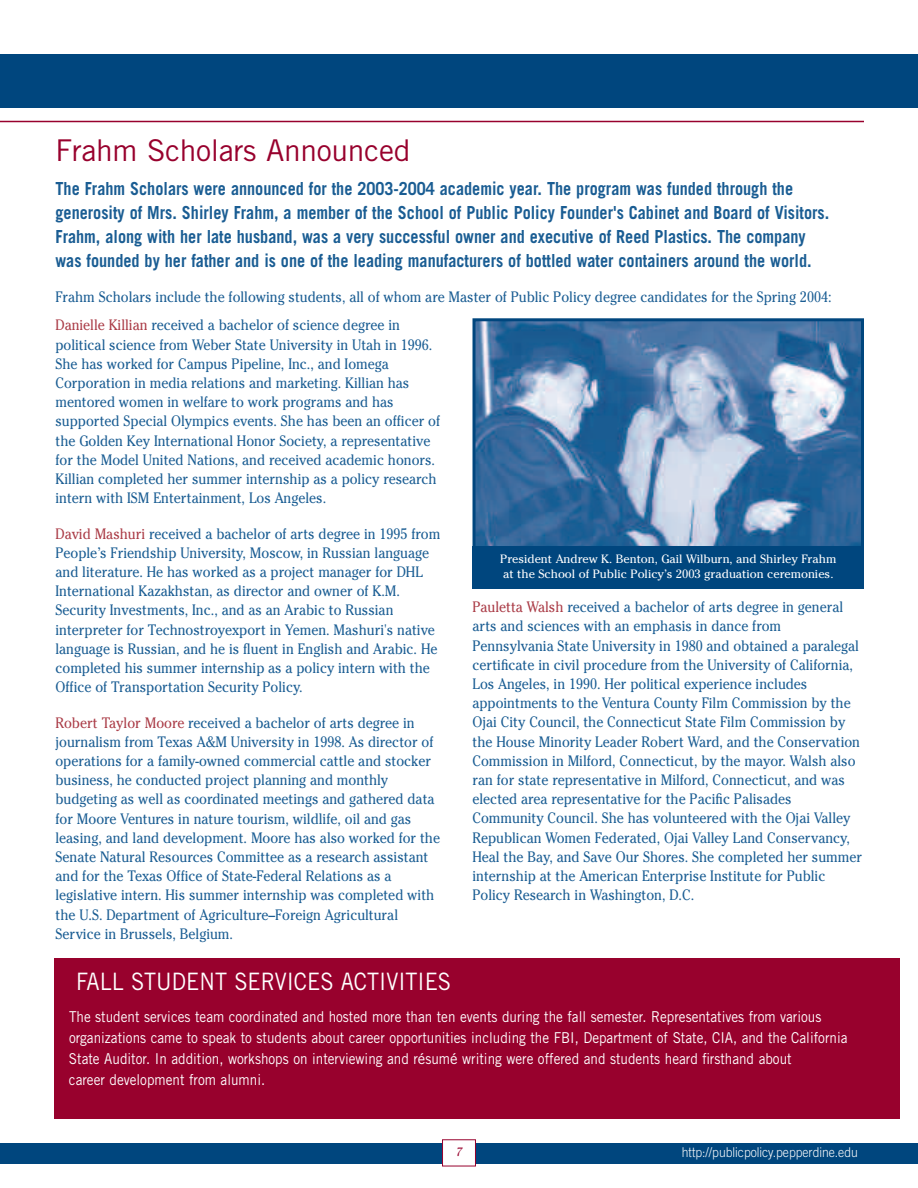
<style>
.page{position:relative;width:918px;height:1188px;background:#fff}
.page>*{position:absolute;margin:0;border:0;box-sizing:border-box;transform-origin:0 0}
.t1{font:30px "Trade Gothic";letter-spacing:-.01em;color:#98012d}
.t2{font:24px "Trade Gothic";color:#fff;scale:.9 1}
.t3{font:700 18px/24px "Trade Gothic";color:#1a5d93;scale:.9 1}
.t4{font:15px/19.2px "Cheltenham";color:#1a5d93;scale:.9 1}
.t5{font:15px/21px "Trade Gothic";color:#fff;scale:.9 1}
.t6{font:300 13.5px "Trade Gothic";color:#fff;scale:.9 1}
.t7{font:12px/15px "Cheltenham";color:#fff}
.t8{font:italic 12px "Cheltenham";color:#98012d}
.s1{color:#aa3c47}
</style>
<div class="page">
<div style="left:0;top:1143px;width:918px;height:21px;background:#00467e"></div>
<div style="left:0;top:54px;width:918px;height:54px;background:#00467e"></div>
<hr style="left:0;top:121px;width:864px;height:1px;background:#98012d">
<div style="left:443px;top:1140px;width:32px;height:26px;background:#fff"></div>
<div style="left:442px;top:1139px;width:34px;height:27px;border:1px solid #98012d"></div>
<img style="left:476px;top:322px;width:384px;height:224px">
<div style="left:472px;top:318px;width:392px;height:268px;border:3px solid #00467e"></div>
<div style="left:472px;top:546px;width:392px;height:42px;background:#00467e"></div>
<div style="left:54px;top:958px;width:846px;height:160px;background:#98012d"></div>
<h1 class="t1" style="left:56px;top:139px;width:356px">Frahm Scholars Announced</h1>
<p class="t3" style="left:56px;top:179px;width:861px">The Frahm Scholars were announced for the 2003-2004 academic year. The program was funded through the generosity of Mrs. Shirley Frahm, a member of the School of Public Policy Founder's Cabinet and Board of Visitors.<br>Frahm, along with her late husband, was a very successful owner and executive of Reed Plastics. The company was founded by her father and is one of the leading manufacturers of bottled water containers around the world.</p>
<p class="t4" style="left:56px;top:287px;width:864px">Frahm Scholars include the following students, all of whom are Master of Public Policy degree candidates for the Spring 2004:</p>
<p class="t4" style="left:56px;top:316px;width:429px"><span class="s1">Danielle Killian</span> received a bachelor of science degree in political science from Weber State University in Utah in 1996.<br>She has worked for Campus Pipeline, Inc., and Iomega Corporation in media relations and marketing. Killian has mentored women in welfare to work programs and has supported Special Olympics events. She has been an officer of the Golden Key International Honor Society, a representative for the Model United Nations, and received academic honors.<br>Killian completed her summer internship as a policy research intern with ISM Entertainment, Los Angeles.</p>
<p class="t4" style="left:56px;top:524px;width:429px"><span class="s1">David Mashuri</span> received a bachelor of arts degree in 1995 from People’s Friendship University, Moscow, in Russian language and literature. He has worked as a project manager for DHL International Kazakhstan, as director and owner of K.M.<br>Security Investments, Inc., and as an Arabic to Russian interpreter for Technostroyexport in Yemen. Mashuri's native language is Russian, and he is fluent in English and Arabic. He completed his summer internship as a policy intern with the Office of Transportation Security Policy.</p>
<p class="t4" style="left:56px;top:713px;width:429px"><span class="s1">Robert Taylor Moore</span> received a bachelor of arts degree in journalism from Texas A&amp;M University in 1998. As director of operations for a family-owned commercial cattle and stocker business, he conducted project planning and monthly budgeting as well as coordinated meetings and gathered data for Moore Ventures in nature tourism, wildlife, oil and gas leasing, and land development. Moore has also worked for the Senate Natural Resources Committee as a research assistant and for the Texas Office of State-Federal Relations as a legislative intern. His summer internship was completed with the U.S. Department of Agriculture–Foreign Agricultural Service in Brussels, Belgium.</p>
<p class="t7" style="left:500px;top:551px;width:338px">President Andrew K. Benton, Gail Wilburn, and Shirley Frahm at the School of Public Policy’s 2003 graduation ceremonies.</p>
<p class="t4" style="left:473px;top:597px;width:435px"><span class="s1">Pauletta Walsh</span> received a bachelor of arts degree in general arts and sciences with an emphasis in dance from Pennsylvania State University in 1980 and obtained a paralegal certificate in civil procedure from the University of California, Los Angeles, in 1990. Her political experience includes appointments to the Ventura County Film Commission by the Ojai City Council, the Connecticut State Film Commission by the House Minority Leader Robert Ward, and the Conservation Commission in Milford, Connecticut, by the mayor. Walsh also ran for state representative in Milford, Connecticut, and was elected area representative for the Pacific Palisades Community Council. She has volunteered with the Ojai Valley Republican Women Federated, Ojai Valley Land Conservancy, Heal the Bay, and Save Our Shores. She completed her summer internship at the American Enterprise Institute for Public Policy Research in Washington, D.C.</p>
<h2 class="t2" style="left:76px;top:973px;width:418px">FALL STUDENT SERVICES ACTIVITIES</h2>
<p class="t5" style="left:69px;top:1008px;width:867px">The student services team coordinated and hosted more than ten events during the fall semester. Representatives from various organizations came to speak to students about career opportunities including the FBI, Department of State, CIA, and the California State Auditor. In addition, workshops on interviewing and résumé writing were offered and students heard firsthand about<br>career development from alumni.</p>
<p class="t8" style="left:456px;top:1148px;width:8px">7</p>
<p class="t6" style="left:682px;top:1147px;width:197px">http://publicpolicy.pepperdine.edu</p>
</div>
